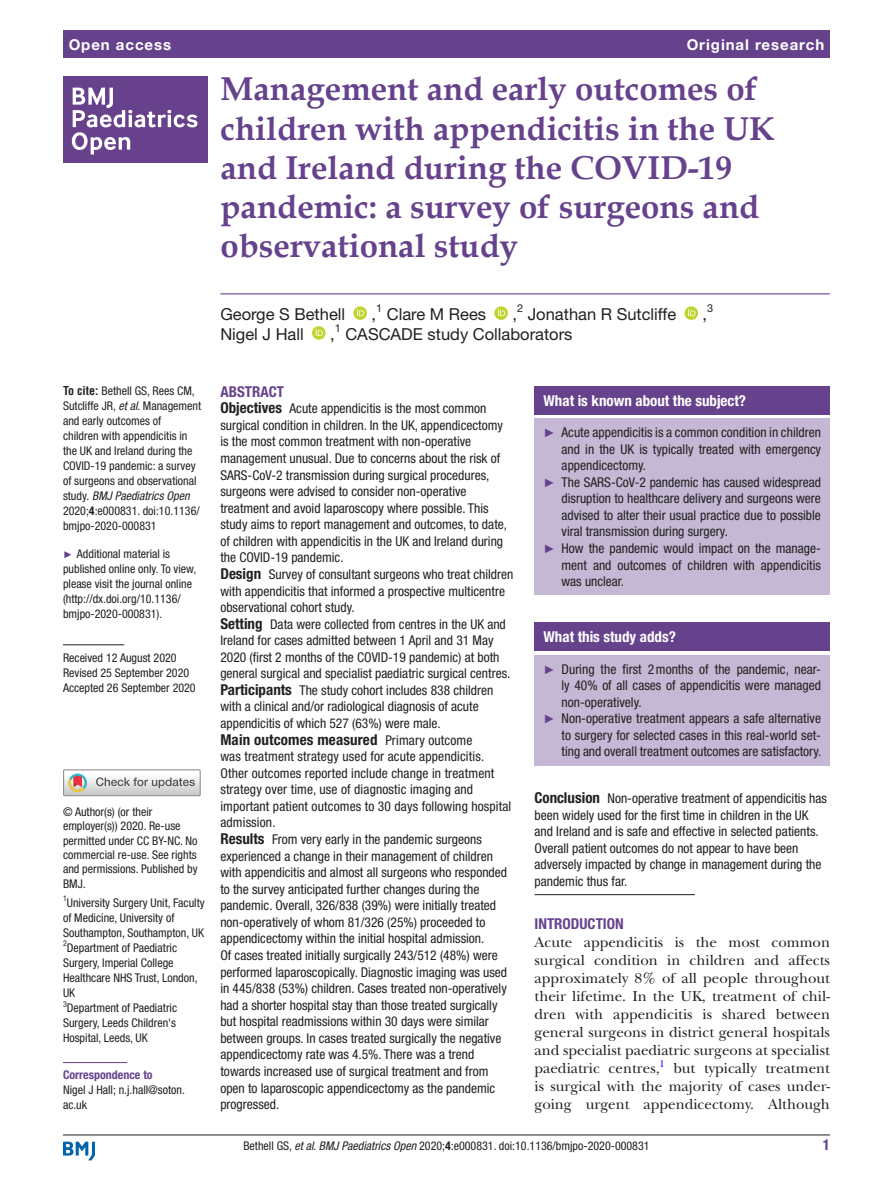
<style>
.page{position:relative;width:893px;height:1191px;background:#fff}
.page>*{position:absolute;margin:0;border:0;box-sizing:border-box;transform-origin:0 0}
.t1{font:700 33px/39px "Book Antiqua";color:#66428c}
.t2{font:16.5px "Helvetica Neue LT Std";color:#231f20}
.t3{font:15px/18px "New Baskerville";color:#231f20;text-align:justify}
.t4{font:700 condensed 15px "Helvetica Neue LT Std";color:#fff}
.t5{font:700 condensed 15px "Helvetica Neue LT Std";letter-spacing:.01em;color:#231f20}
.t6{font:700 15px "Helvetica Neue LT Std";letter-spacing:.065em;color:#fff}
.t7{font:700 condensed 15px "Helvetica Neue LT Std";color:#66428c}
.t8{font:condensed 13.5px/16.5px "Helvetica Neue LT Std";color:#231f20}
.t9{font:condensed 12px/15px "Helvetica Neue LT Std";color:#231f20}
.t10{font:700 condensed 12px "Helvetica Neue LT Std";color:#66428c}
.t11{font:10.95px "Helvetica Neue LT Std";color:#231f20}
.t12{font:condensed 7.95px "Helvetica Neue LT Std";color:#231f20}
.s1{font-family:"Helvetica LT Std";font-weight:700}
.s2{font-style:italic}
.s3{font-weight:700}
.s4{font-family:"Arial";font-stretch:normal;font-size:9.75px;color:#66428c}
.s5{font-weight:700;font-size:15px}
.s6{font-weight:400;font-size:13.5px}
.s7{font-family:"Arial";font-stretch:normal;font-size:12px;color:#66428c}
</style>
<div class="page">
<hr style="left:63px;top:1134px;width:767px;height:1px;background:#231f20">
<svg style="left:63px;top:1141px;width:32px;height:19px"></svg>
<div style="left:63px;top:31px;width:767px;height:27px;background:#66428c"></div>
<hr style="left:220px;top:293px;width:610px;height:1px;background:#66428c">
<svg style="left:353px;top:306px;width:14px;height:14px"></svg>
<svg style="left:494px;top:306px;width:14px;height:14px"></svg>
<svg style="left:684px;top:306px;width:14px;height:14px"></svg>
<svg style="left:312px;top:326px;width:14px;height:14px"></svg>
<hr style="left:63px;top:644px;width:61px;height:1px;background:#231f20">
<hr style="left:63px;top:1062px;width:64px;height:1px;background:#66428c">
<div style="left:63px;top:769px;width:138px;height:27px;border:1px solid #969090"></div>
<svg style="left:64px;top:770px;width:136px;height:25px"></svg>
<div style="left:63px;top:76px;width:144px;height:87px;background:#67418b"></div>
<svg style="left:72px;top:88px;width:125px;height:66px"></svg>
<hr style="left:535px;top:894px;width:160px;height:1px;background:#231f20">
<div style="left:535px;top:386px;width:295px;height:29px;background:#66428c"></div>
<div style="left:535px;top:419px;width:295px;height:176px;background:#c4b8d4"></div>
<div style="left:535px;top:622px;width:295px;height:29px;background:#66428c"></div>
<div style="left:535px;top:655px;width:295px;height:110px;background:#c4b8d4"></div>
<p class="t6" style="left:69px;top:35px;width:104px">Open access</p>
<p class="t6" style="left:687px;top:35px;width:139px">Original research</p>
<h1 class="t1" style="left:220px;top:70px;width:556px">Management and early outcomes of children with appendicitis in the UK and Ireland during the COVID-19 pandemic: a survey of surgeons and observational study</h1>
<p class="t11" style="left:376px;top:302px;width:8px">1</p>
<p class="t2" style="left:387px;top:304px;width:101px">Clare M Rees</p>
<p class="t11" style="left:517px;top:302px;width:8px">2</p>
<p class="t2" style="left:528px;top:304px;width:150px">Jonathan R Sutcliffe</p>
<p class="t2" style="left:220px;top:304px;width:126px">George S Bethell</p>
<p class="t2" style="left:372px;top:304px;width:6px">,</p>
<p class="t2" style="left:512px;top:304px;width:6px">,</p>
<p class="t11" style="left:335px;top:322px;width:8px">1</p>
<p class="t2" style="left:345px;top:324px;width:229px">CASCADE study Collaborators</p>
<p class="t2" style="left:220px;top:324px;width:85px">Nigel J Hall</p>
<p class="t2" style="left:330px;top:324px;width:6px">,</p>
<p class="t11" style="left:707px;top:302px;width:8px">3</p>
<p class="t2" style="left:703px;top:304px;width:6px">,</p>
<p class="t9" style="left:63px;top:383px;width:140px"><span class="s1">To cite:</span> Bethell GS, Rees CM,<br>Sutcliffe JR, <span class="s2">et al</span>. Management and early outcomes of<br>children with appendicitis in the UK and Ireland during the<br>COVID-19 pandemic: a survey of surgeons and observational study. <span class="s2">BMJ Paediatrics Open<br></span>2020;<span class="s3">4</span>:e000831. doi:10.1136/ bmjpo-2020-000831</p>
<p class="t9" style="left:63px;top:546px;width:135px"><span class="s4">►</span> Additional material is published online only. To view, please visit the journal online (http://dx.doi.org/10.1136/ bmjpo-2020-000831).</p>
<p class="t9" style="left:63px;top:650px;width:134px">Received 12 August 2020<br>Revised 25 September 2020<br>Accepted 26 September 2020</p>
<p class="t9" style="left:63px;top:804px;width:136px;line-height:14.4px">© Author(s) (or their employer(s)) 2020. Re-use permitted under CC BY-NC. No commercial re-use. See rights and permissions. Published by<br>BMJ.</p>
<p class="t12" style="left:63px;top:894px;width:5px">1</p>
<p class="t9" style="left:63px;top:895px;width:143px;text-indent:4px">University Surgery Unit, Faculty of Medicine, University of<br>Southampton, Southampton, UK</p>
<p class="t12" style="left:63px;top:939px;width:5px">2</p>
<p class="t9" style="left:63px;top:940px;width:136px;text-indent:4px">Department of Paediatric<br>Surgery, Imperial College<br>Healthcare NHS Trust, London,<br>UK<br><sup>3</sup>Department of Paediatric<br>Surgery, Leeds Children's<br>Hospital, Leeds, UK</p>
<p class="t10" style="left:63px;top:1068px;width:91px">Correspondence to</p>
<p class="t9" style="left:63px;top:1082px;width:123px">Nigel J Hall; n.j.hall@soton. ac.uk</p>
<p class="t7" style="left:220px;top:382px;width:65px">ABSTRACT</p>
<p class="t8" style="left:220px;top:400px;width:294px"><span class="s5">Objectives</span> Acute appendicitis is the most common surgical condition in children. In the UK, appendicectomy is the most common treatment with non-operative management unusual. Due to concerns about the risk of SARS-CoV-2 transmission during surgical procedures, surgeons were advised to consider non-operative treatment and avoid laparoscopy where possible. This study aims to report management and outcomes, to date, of children with appendicitis in the UK and Ireland during the COVID-19 pandemic.<br><span class="s5">Design</span> Survey of consultant surgeons who treat children with appendicitis that informed a prospective multicentre observational cohort study.<br><span class="s5">Setting</span> Data were collected from centres in the UK and Ireland for cases admitted between 1 April and 31 May 2020 (first 2 months of the COVID-19 pandemic) at both general surgical and specialist paediatric surgical centres.<br><span class="s5">Participants</span> The study cohort includes 838 children with a clinical and/or radiological diagnosis of acute appendicitis of which 527 (63%) were male.</p>
<p class="t5" style="left:220px;top:730px;width:254px">Main outcomes measured <span class="s6">Primary outcome</span></p>
<p class="t8" style="left:220px;top:748px;width:292px">was treatment strategy used for acute appendicitis.<br>Other outcomes reported include change in treatment strategy over time, use of diagnostic imaging and important patient outcomes to 30 days following hospital admission.<br><span class="s5">Results</span> From very early in the pandemic surgeons experienced a change in their management of children with appendicitis and almost all surgeons who responded to the survey anticipated further changes during the pandemic. Overall, 326/838 (39%) were initially treated non-operatively of whom 81/326 (25%) proceeded to appendicectomy within the initial hospital admission.<br>Of cases treated initially surgically 243/512 (48%) were performed laparoscopically. Diagnostic imaging was used in 445/838 (53%) children. Cases treated non-operatively had a shorter hospital stay than those treated surgically but hospital readmissions within 30 days were similar between groups. In cases treated surgically the negative appendicectomy rate was 4.5%. There was a trend towards increased use of surgical treatment and from open to laparoscopic appendicectomy as the pandemic progressed.</p>
<p class="t4" style="left:544px;top:391px;width:204px">What is known about the subject?</p>
<p class="t8" style="left:544px;top:424px;width:279px"><span class="s7">►</span> Acute appendicitis is a common condition in children</p>
<p class="t8" style="left:562px;top:441px;width:261px">and in the UK is typically treated with emergency</p>
<p class="t8" style="left:562px;top:457px;width:86px">appendicectomy.</p>
<p class="t8" style="left:544px;top:474px;width:279px"><span class="s7">►</span> The SARS-CoV-2 pandemic has caused widespread</p>
<p class="t8" style="left:562px;top:490px;width:261px">disruption to healthcare delivery and surgeons were</p>
<p class="t8" style="left:562px;top:507px;width:261px">advised to alter their usual practice due to possible</p>
<p class="t8" style="left:562px;top:523px;width:168px">viral transmission during surgery.</p>
<p class="t8" style="left:544px;top:540px;width:279px"><span class="s7">►</span> How the pandemic would impact on the manage-</p>
<p class="t8" style="left:562px;top:556px;width:261px">ment and outcomes of children with appendicitis</p>
<p class="t8" style="left:562px;top:573px;width:64px">was unclear.</p>
<p class="t4" style="left:544px;top:627px;width:134px">What this study adds?</p>
<p class="t8" style="left:544px;top:660px;width:279px"><span class="s7">►</span> During the first 2months of the pandemic, near-</p>
<p class="t8" style="left:562px;top:677px;width:261px">ly 40% of all cases of appendicitis were managed</p>
<p class="t8" style="left:562px;top:693px;width:82px">non-operatively.</p>
<p class="t8" style="left:544px;top:710px;width:279px"><span class="s7">►</span> Non-operative treatment appears a safe alternative</p>
<p class="t8" style="left:562px;top:726px;width:261px">to surgery for selected cases in this real-world set-</p>
<p class="t8" style="left:562px;top:743px;width:261px">ting and overall treatment outcomes are satisfactory.</p>
<p class="t8" style="left:535px;top:790px;width:294px"><span class="s5">Conclusion</span> Non-operative treatment of appendicitis has been widely used for the first time in children in the UK and Ireland and is safe and effective in selected patients.<br>Overall patient outcomes do not appear to have been adversely impacted by change in management during the pandemic thus far.</p>
<p class="t7" style="left:535px;top:915px;width:91px">INTRODUCTION</p>
<p class="t3" style="left:535px;top:933px;width:297px">Acute appendicitis is the most common surgical condition in children and affects approximately 8% of all people throughout their lifetime. In the UK, treatment of chil&shy;dren with appendicitis is shared between general surgeons in district general hospitals and specialist paediatric surgeons at specialist paediatric centres,<sup>1</sup></p>
<p class="t3" style="left:535px;top:1059px;width:297px;text-indent:139px">but typically treatment is surgical with the majority of cases under&shy;going urgent appendicectomy. Although</p>
<p class="t9" style="left:243px;top:1137px;width:408px">Bethell GS, <span class="s2">et al</span>. <span class="s2">BMJ Paediatrics Open</span> 2020;<span class="s3">4</span>:e000831. doi:10.1136/bmjpo-2020-000831</p>
<p class="t7" style="left:823px;top:1135px;width:9px">1</p>
</div>
